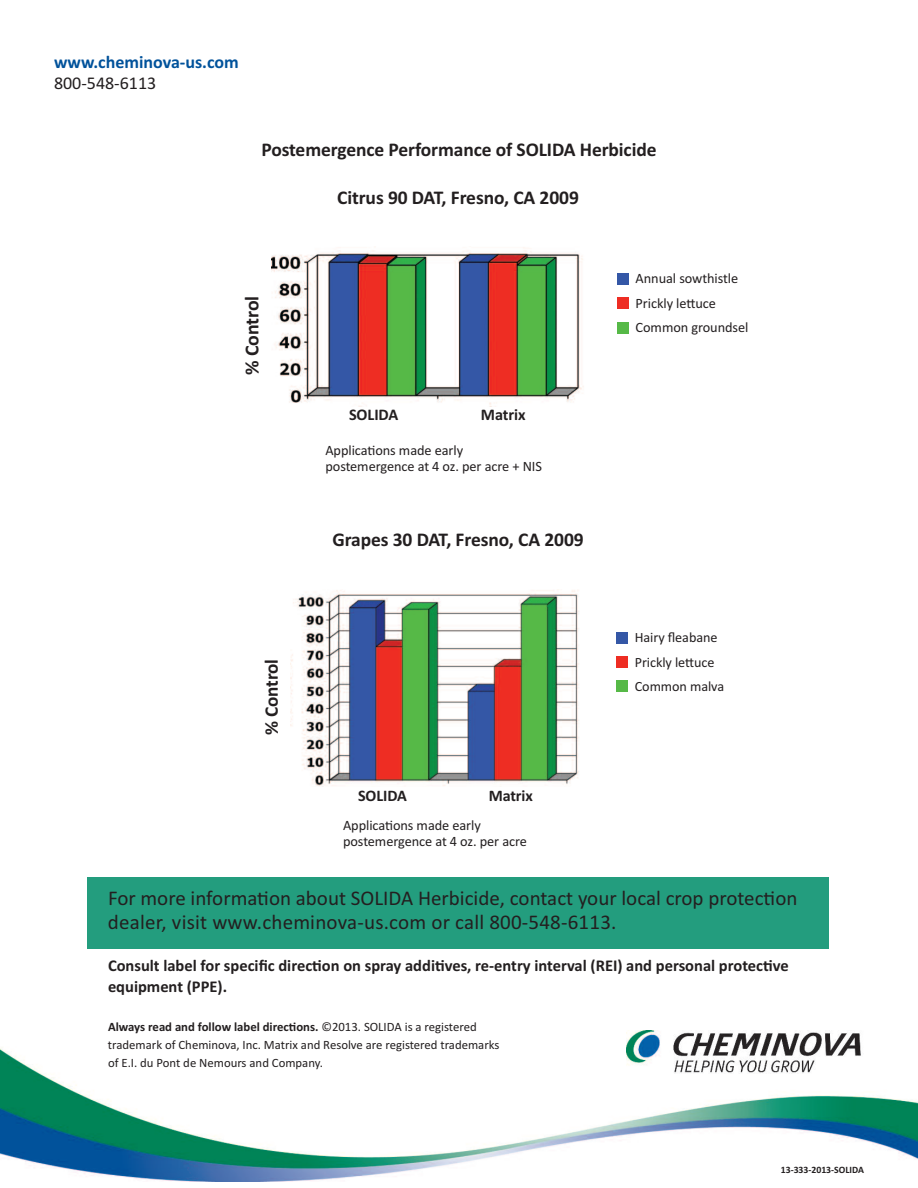
<style>
.page{position:relative;width:918px;height:1188px;background:#fff}
.page>*{position:absolute;margin:0;border:0;box-sizing:border-box;transform-origin:0 0}
.t1{font:21px/24px "Calibri";color:#231f20}
.t2{font:700 19.95px "Calibri";letter-spacing:-.005em;color:#231f20}
.t3{font:700 19.5px "Calibri";letter-spacing:-.005em;color:#231f20}
.t4{font:700 19.2px "Calibri";letter-spacing:-.005em;color:#231f20}
.t5{font:700 18px "Calibri";color:#01529b}
.t6{font:18px "Calibri";color:#231f20}
.t7{font:700 16.5px/21px "Calibri";color:#231f20}
.t8{font:700 16.2px "Calibri";letter-spacing:-.005em;color:#231f20}
.t9{font:700 16.05px "Calibri";letter-spacing:-.005em;color:#231f20}
.t10{font:14.25px/24.3px "Calibri";letter-spacing:-.005em;color:#231f20}
.t11{font:12.75px/18px "Calibri";color:#231f20}
.t12{font:700 9.75px "Calibri";color:#231f20}
.s1{font-weight:700}
</style>
<div class="page">
<div style="left:88px;top:878px;width:741px;height:71px;background:#239d7e"></div>
<img style="left:0;top:1048px;width:918px;height:134px">
<img style="left:626px;top:1030px;width:238px;height:44px">
<img style="left:271px;top:247px;width:313px;height:160px">
<img style="left:290px;top:589px;width:289px;height:198px">
<svg style="left:617px;top:298px;width:11px;height:11px"></svg>
<svg style="left:617px;top:273px;width:11px;height:11px"></svg>
<svg style="left:617px;top:322px;width:11px;height:11px"></svg>
<svg style="left:616px;top:657px;width:11px;height:10px"></svg>
<svg style="left:616px;top:632px;width:11px;height:11px"></svg>
<svg style="left:616px;top:681px;width:11px;height:11px"></svg>
<p class="t5" style="left:54px;top:51px;width:186px">www.cheminova-us.com</p>
<p class="t6" style="left:54px;top:72px;width:104px">800-548-6113</p>
<h3 class="t3" style="left:261px;top:138px;width:397px">Postemergence Performance of SOLIDA Herbicide</h3>
<h3 class="t3" style="left:337px;top:186px;width:243px">Citrus 90 DAT, Fresno, CA 2009</h3>
<h2 class="t2" style="left:240px;top:375px;width:81px;rotate:-90deg">% Control</h2>
<h3 class="t4" style="left:260px;top:735px;width:78px;rotate:-90deg">% Control</h3>
<p class="t8" style="left:349px;top:404px;width:51px">SOLIDA</p>
<p class="t8" style="left:481px;top:404px;width:46px">Matrix</p>
<p class="t10" style="left:325px;top:442px;width:218px;line-height:15.9px">Applications made early postemergence at 4 oz. per acre + NIS</p>
<h3 class="t3" style="left:332px;top:527px;width:253px">Grapes 30 DAT, Fresno, CA 2009</h3>
<p class="t9" style="left:358px;top:786px;width:50px">SOLIDA</p>
<p class="t9" style="left:489px;top:786px;width:46px">Matrix</p>
<p class="t10" style="left:343px;top:817px;width:185px;line-height:15.9px">Applications made early postemergence at 4 oz. per acre</p>
<p class="t10" style="left:636px;top:266px;width:114px">Annual sowthistle<br>Prickly lettuce<br>Common groundsel</p>
<p class="t10" style="left:635px;top:625px;width:91px">Hairy fleabane<br>Prickly lettuce<br>Common malva</p>
<h1 class="t1" style="left:108px;top:886px;width:691px">For more information about SOLIDA Herbicide, contact your local crop protection dealer, visit www.cheminova-us.com or call 800-548-6113.</h1>
<p class="t7" style="left:108px;top:955px;width:682px">Consult label for specific direction on spray additives, re-entry interval (REI) and personal protective equipment (PPE).</p>
<p class="t11" style="left:108px;top:1017px;width:393px"><span class="s1">Always read and follow label directions.</span> ©2013. SOLIDA is a registered trademark of Cheminova, Inc. Matrix and Resolve are registered trademarks of E.I. du Pont de Nemours and Company.</p>
<p class="t12" style="left:781px;top:1164px;width:85px">13-333-2013-SOLIDA</p>
</div>
